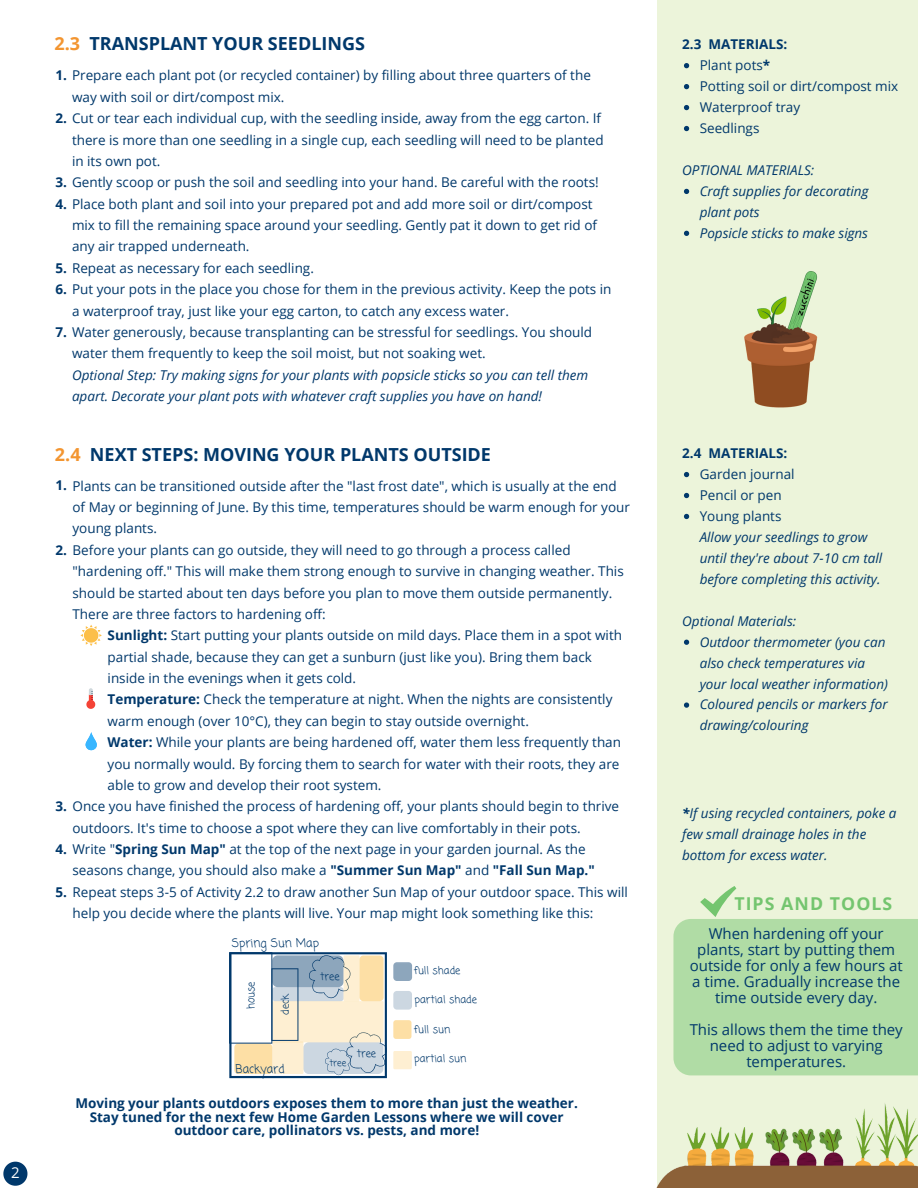
<style>
.page{position:relative;width:918px;height:1188px;background:#fff}
.page>*{position:absolute;margin:0;border:0;box-sizing:border-box;transform-origin:0 0}
.t1{font:700 18px "Open Sans";color:#00386b}
.t2{font:700 17.7px "Open Sans";letter-spacing:.06em;color:#74c56f}
.t3{font:15px/15.9px "Open Sans";color:#00386b;text-align:center}
.t4{font:15px "Open Sans";color:#fefefe}
.t5{font:13.5px/21.3px "Open Sans";color:#00386b}
.t6{font:italic 13.5px/21px "Open Sans";color:#00386b}
.t7{font:700 13.5px/13.5px "Open Sans";color:#00386b;text-align:center}
.t8{font:11.85px "Coming Soon";color:#00386b}
.t9{font:10.5px "Coming Soon";color:#00386b}
.t10{font:9.3px "Coming Soon";color:#00386b}
.s1{color:#f39530}
.s2{font-weight:700}
</style>
<div class="page">
<div style="left:657px;top:0;width:261px;height:1188px;background:#ecf4da"></div>
<svg style="left:3px;top:1162px;width:24px;height:24px"></svg>
<img style="left:656px;top:1103px;width:262px;height:85px">
<svg style="left:684px;top:63px;width:5px;height:5px"></svg>
<svg style="left:684px;top:84px;width:5px;height:5px"></svg>
<svg style="left:684px;top:105px;width:5px;height:5px"></svg>
<svg style="left:684px;top:126px;width:5px;height:5px"></svg>
<svg style="left:684px;top:189px;width:5px;height:5px"></svg>
<svg style="left:684px;top:231px;width:5px;height:5px"></svg>
<svg style="left:86px;top:732px;width:11px;height:18px"></svg>
<svg style="left:86px;top:688px;width:9px;height:21px"></svg>
<svg style="left:80px;top:625px;width:22px;height:21px"></svg>
<svg style="left:684px;top:472px;width:5px;height:5px"></svg>
<svg style="left:684px;top:493px;width:5px;height:5px"></svg>
<svg style="left:684px;top:514px;width:5px;height:5px"></svg>
<svg style="left:684px;top:640px;width:5px;height:5px"></svg>
<svg style="left:684px;top:702px;width:5px;height:6px"></svg>
<svg style="left:393px;top:962px;width:19px;height:19px"></svg>
<svg style="left:393px;top:991px;width:19px;height:19px"></svg>
<div style="left:393px;top:1051px;width:19px;height:18px;background:#feefd2"></div>
<div style="left:393px;top:1020px;width:19px;height:19px;background:#fddfa5;border-radius:3px"></div>
<svg style="left:229px;top:952px;width:158px;height:126px"></svg>
<div style="left:360px;top:956px;width:24px;height:45px;background:#fddfa5;border-radius:4px"></div>
<div style="left:272px;top:1042px;width:32px;height:32px;background:#feefd2"></div>
<svg style="left:344px;top:955px;width:16px;height:46px"></svg>
<svg style="left:673px;top:886px;width:245px;height:189px"></svg>
<img style="left:744px;top:271px;width:74px;height:137px">
<p class="t4" style="left:11px;top:1162px;width:10px">2</p>
<h1 class="t1" style="left:54px;top:31px;width:312px"><span class="s1">2.3</span> TRANSPLANT YOUR SEEDLINGS</h1>
<p class="t5" style="left:72px;top:65px;width:520px;text-indent:-17px"><span class="s2">1.</span> Prepare each plant pot (or recycled container) by filling about three quarters of the way with soil or dirt/compost mix.</p>
<p class="t5" style="left:72px;top:107px;width:533px;text-indent:-17px"><span class="s2">2.</span> Cut or tear each individual cup, with the seedling inside, away from the egg carton. If there is more than one seedling in a single cup, each seedling will need to be planted in its own pot.</p>
<p class="t5" style="left:56px;top:171px;width:545px"><span class="s2">3.</span> Gently scoop or push the soil and seedling into your hand. Be careful with the roots!</p>
<p class="t5" style="left:72px;top:193px;width:527px;text-indent:-17px"><span class="s2">4.</span> Place both plant and soil into your prepared pot and add more soil or dirt/compost mix to fill the remaining space around your seedling. Gently pat it down to get rid of any air trapped underneath.</p>
<p class="t5" style="left:56px;top:257px;width:260px"><span class="s2">5.</span> Repeat as necessary for each seedling.</p>
<p class="t5" style="left:72px;top:278px;width:541px;text-indent:-17px"><span class="s2">6.</span> Put your pots in the place you chose for them in the previous activity. Keep the pots in a waterproof tray, just like your egg carton, to catch any excess water.</p>
<p class="t5" style="left:72px;top:321px;width:522px;text-indent:-17px"><span class="s2">7.</span> Water generously, because transplanting can be stressful for seedlings. You should water them frequently to keep the soil moist, but not soaking wet.</p>
<p class="t6" style="left:72px;top:364px;width:518px">Optional Step: Try making signs for your plants with popsicle sticks so you can tell them apart. Decorate your plant pots with whatever craft supplies you have on hand!</p>
<h1 class="t1" style="left:55px;top:441px;width:438px"><span class="s1">2.4</span> NEXT STEPS: MOVING YOUR PLANTS OUTSIDE</h1>
<p class="t5" style="left:72px;top:475px;width:559px;text-indent:-17px"><span class="s2">1.</span> Plants can be transitioned outside after the "last frost date", which is usually at the end of May or beginning of June. By this time, temperatures should be warm enough for your young plants.</p>
<p class="t5" style="left:72px;top:539px;width:553px;text-indent:-17px"><span class="s2">2.</span> Before your plants can go outside, they will need to go through a process called "hardening off." This will make them strong enough to survive in changing weather. This should be started about ten days before you plan to move them outside permanently.<br>There are three factors to hardening off:</p>
<p class="t5" style="left:108px;top:624px;width:516px"><span class="s2">Sunlight:</span> Start putting your plants outside on mild days. Place them in a spot with partial shade, because they can get a sunburn (just like you). Bring them back inside in the evenings when it gets cold.<br><span class="s2">Temperature:</span> Check the temperature at night. When the nights are consistently warm enough (over 10°C), they can begin to stay outside overnight.<br><span class="s2">Water:</span> While your plants are being hardened off, water them less frequently than you normally would. By forcing them to search for water with their roots, they are able to grow and develop their root system.</p>
<p class="t5" style="left:72px;top:795px;width:548px;text-indent:-17px"><span class="s2">3.</span> Once you have finished the process of hardening off, your plants should begin to thrive outdoors. It's time to choose a spot where they can live comfortably in their pots.</p>
<p class="t5" style="left:72px;top:838px;width:524px;text-indent:-17px"><span class="s2">4.</span> Write "<span class="s2">Spring Sun Map"</span> at the top of the next page in your garden journal. As the seasons change, you should also make a <span class="s2">"Summer Sun Map"</span> and <span class="s2">"Fall Sun Map."</span></p>
<p class="t5" style="left:72px;top:881px;width:557px;text-indent:-17px"><span class="s2">5.</span> Repeat steps 3-5 of Activity 2.2 to draw another Sun Map of your outdoor space. This will help you decide where the plants will live. Your map might look something like this:</p>
<p class="t8" style="left:232px;top:935px;width:89px">Spring Sun Map</p>
<p class="t9" style="left:244px;top:1009px;width:29px;rotate:-90deg">house</p>
<p class="t9" style="left:320px;top:969px;width:21px">tree</p>
<p class="t9" style="left:278px;top:1015px;width:23px;rotate:-90deg">deck</p>
<p class="t8" style="left:236px;top:1061px;width:50px">Backyard</p>
<p class="t10" style="left:329px;top:1056px;width:18px">tree</p>
<p class="t9" style="left:357px;top:1046px;width:21px">tree</p>
<p class="t9" style="left:414px;top:964px;width:48px">full shade</p>
<p class="t9" style="left:414px;top:992px;width:64px">partial shade</p>
<p class="t9" style="left:414px;top:1022px;width:38px">full sun</p>
<p class="t9" style="left:414px;top:1051px;width:54px">partial sun</p>
<p class="t7" style="left:75px;top:1096px;width:504px">Moving your plants outdoors exposes them to more than just the weather.<br>Stay tuned for the next few Home Garden Lessons where we will cover outdoor care, pollinators vs. pests, and more!</p>
<p class="t7" style="left:682px;top:37px;width:107px">2.3 MATERIALS:</p>
<p class="t5" style="left:700px;top:54px;width:200px">Plant pots<span class="s2">*<br></span>Potting soil or dirt/compost mix<br>Waterproof tray<br>Seedlings</p>
<p class="t6" style="left:682px;top:159px;width:134px">OPTIONAL MATERIALS:</p>
<p class="t6" style="left:700px;top:180px;width:170px">Craft supplies for decorating plant pots<br>Popsicle sticks to make signs</p>
<p class="t7" style="left:682px;top:446px;width:107px">2.4 MATERIALS:</p>
<p class="t5" style="left:700px;top:463px;width:96px">Garden journal<br>Pencil or pen<br>Young plants</p>
<p class="t6" style="left:700px;top:526px;width:184px">Allow your seedlings to grow until they're about 7-10 cm tall before completing this activity.</p>
<p class="t6" style="left:682px;top:610px;width:116px">Optional Materials:</p>
<p class="t6" style="left:700px;top:631px;width:190px">Outdoor thermometer (you can also check temperatures via your local weather information)<br>Coloured pencils or markers for drawing/colouring</p>
<p class="t6" style="left:682px;top:802px;width:216px"><span class="s2">*</span>If using recycled containers, poke a few small drainage holes in the bottom for excess water.</p>
<h2 class="t2" style="left:734px;top:891px;width:159px">TIPS AND TOOLS</h2>
<p class="t3" style="left:690px;top:925px;width:214px">When hardening off your plants, start by putting them outside for only a few hours at a time. Gradually increase the time outside every day.</p>
<p class="t3" style="left:690px;top:1021px;width:215px">This allows them the time they need to adjust to varying temperatures.</p>
</div>
